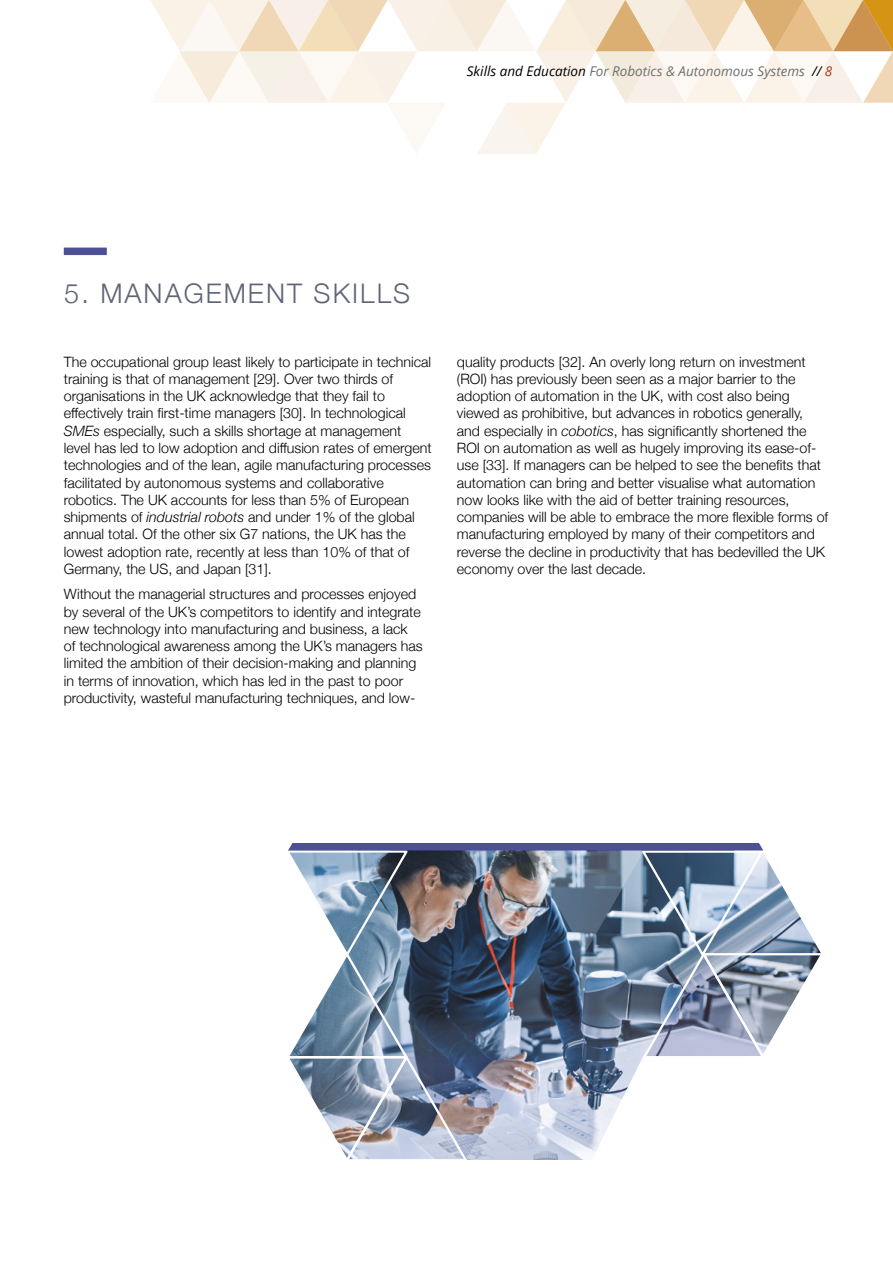
<style>
.page{position:relative;width:893px;height:1263px;background:#fff}
.page>*{position:absolute;margin:0;border:0;box-sizing:border-box;transform-origin:0 0}
.t1{font:300 27px "Helvetica Neue";letter-spacing:.075em;color:#616477}
.t2{font:300 14.25px/17.2px "Helvetica Neue";color:#000}
.t3{font:italic 13.5px "Open Sans";color:#706f6f}
.s1{color:#000}
.s2{color:#ae3726}
.s3{font-style:italic}
</style>
<div class="page">
<img style="left:288px;top:843px;width:533px;height:317px">
<svg style="left:151px;top:0;width:742px;height:154px"></svg>
<div style="left:64px;top:248px;width:43px;height:7px;background:#4e5095"></div>
<p class="t3" style="left:467px;top:62px;width:367px"><span class="s1">Skills and Education</span> For Robotics &amp; Autonomous Systems <span class="s1">//</span> <span class="s2">8</span></p>
<p class="t1" style="left:64px;top:272px;width:347px">5. MANAGEMENT SKILLS</p>
<p class="t2" style="left:64px;top:352px;width:369px">The occupational group least likely to participate in technical training is that of management [29]. Over two thirds of organisations in the UK acknowledge that they fail to effectively train first-time managers [30]. In technological <span class="s3">SMEs</span> especially, such a skills shortage at management<br>level has led to low adoption and diffusion rates of emergent technologies and of the lean, agile manufacturing processes facilitated by autonomous systems and collaborative robotics. The UK accounts for less than 5% of European shipments of <span class="s3">industrial robots</span> and under 1% of the global annual total. Of the other six G7 nations, the UK has the lowest adoption rate, recently at less than 10% of that of Germany, the US, and Japan [31].</p>
<p class="t2" style="left:64px;top:584px;width:361px">Without the managerial structures and processes enjoyed by several of the UK’s competitors to identify and integrate new technology into manufacturing and business, a lack of technological awareness among the UK’s managers has limited the ambition of their decision-making and planning in terms of innovation, which has led in the past to poor productivity, wasteful manufacturing techniques, and low-</p>
<p class="t2" style="left:457px;top:352px;width:373px">quality products [32]. An overly long return on investment (ROI) has previously been seen as a major barrier to the adoption of automation in the UK, with cost also being viewed as prohibitive, but advances in robotics generally, and especially in <span class="s3">cobotics</span>, has significantly shortened the ROI on automation as well as hugely improving its ease-of&shy;use [33]. If managers can be helped to see the benefits that automation can bring and better visualise what automation now looks like with the aid of better training resources, companies will be able to embrace the more flexible forms of manufacturing employed by many of their competitors and reverse the decline in productivity that has bedevilled the UK economy over the last decade.</p>
</div>
